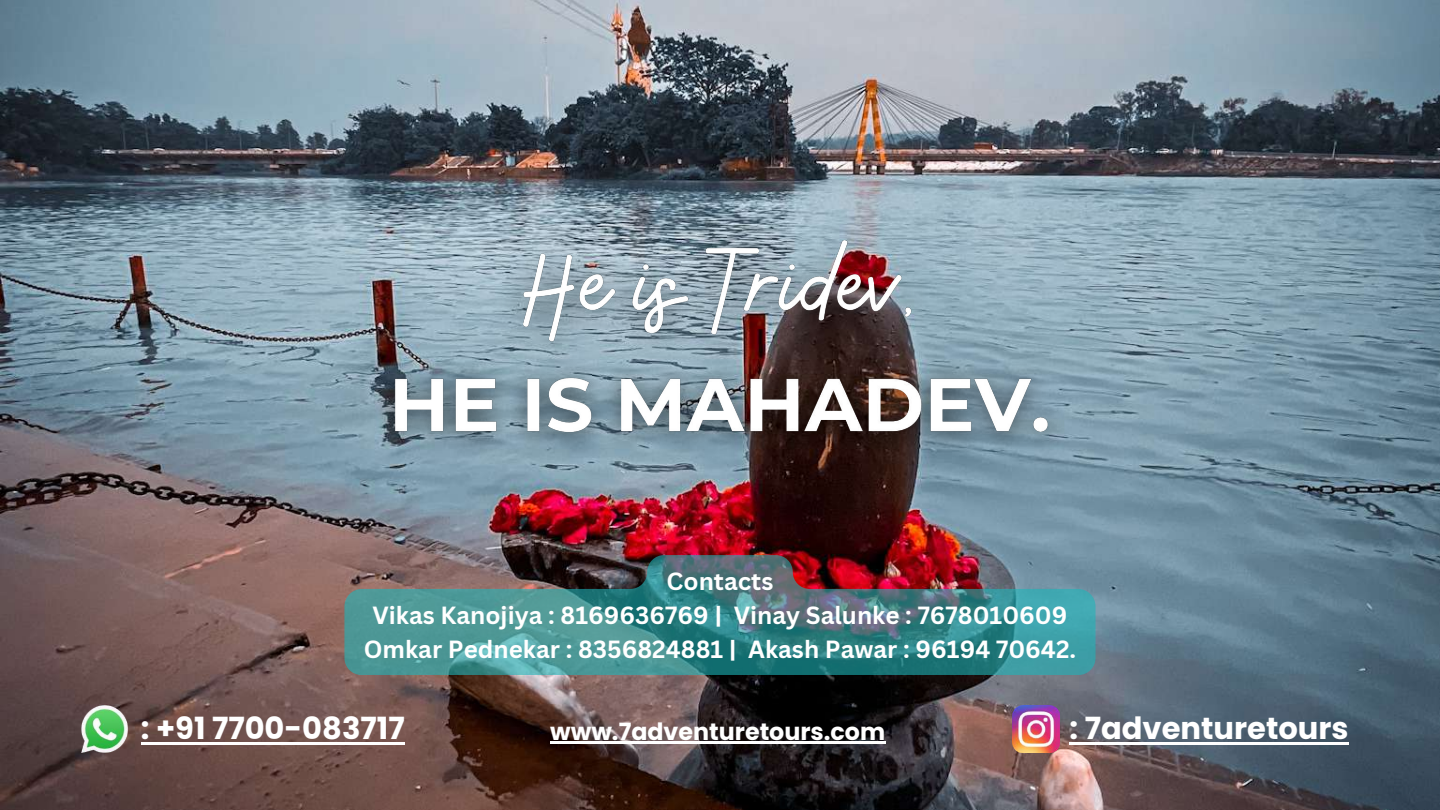
<style>
.page{position:relative;width:1440px;height:810px;background:#fff}
.page>*{position:absolute;margin:0;border:0;box-sizing:border-box;transform-origin:0 0}
.t1{font:700 30.6px "Poppins";color:#fff}
.t2{font:700 24.2px/33.9px "Canva Sans";color:#fff;text-align:center}
.t3{font:700 23.8px "Poppins";color:#fff}
</style>
<div class="page">
<img style="left:0;top:0;width:1440px;height:810px">
<img style="left:474px;top:197px;width:487px;height:150px">
<img style="left:81px;top:706px;width:47px;height:46px">
<hr style="left:141px;top:742px;width:264px;height:3px;background:#fff">
<img style="left:1013px;top:706px;width:46px;height:46px">
<hr style="left:1070px;top:742px;width:279px;height:3px;background:#fff">
<hr style="left:550px;top:742px;width:335px;height:2px;background:#fff">
<img style="left:344px;top:555px;width:752px;height:120px">
<img style="left:363px;top:347px;width:718px;height:121px">
<p class="t2" style="left:364px;top:564px;width:714px">Contacts<br>Vikas Kanojiya : 8169636769 | Vinay Salunke : 7678010609<br>Omkar Pednekar : 8356824881 | Akash Pawar : 96194 70642.</p>
<p class="t1" style="left:141px;top:707px;width:265px">: +91 7700-083717</p>
<p class="t3" style="left:550px;top:715px;width:337px">www.7adventuretours.com</p>
<p class="t1" style="left:1070px;top:707px;width:281px">: 7adventuretours</p>
</div>
